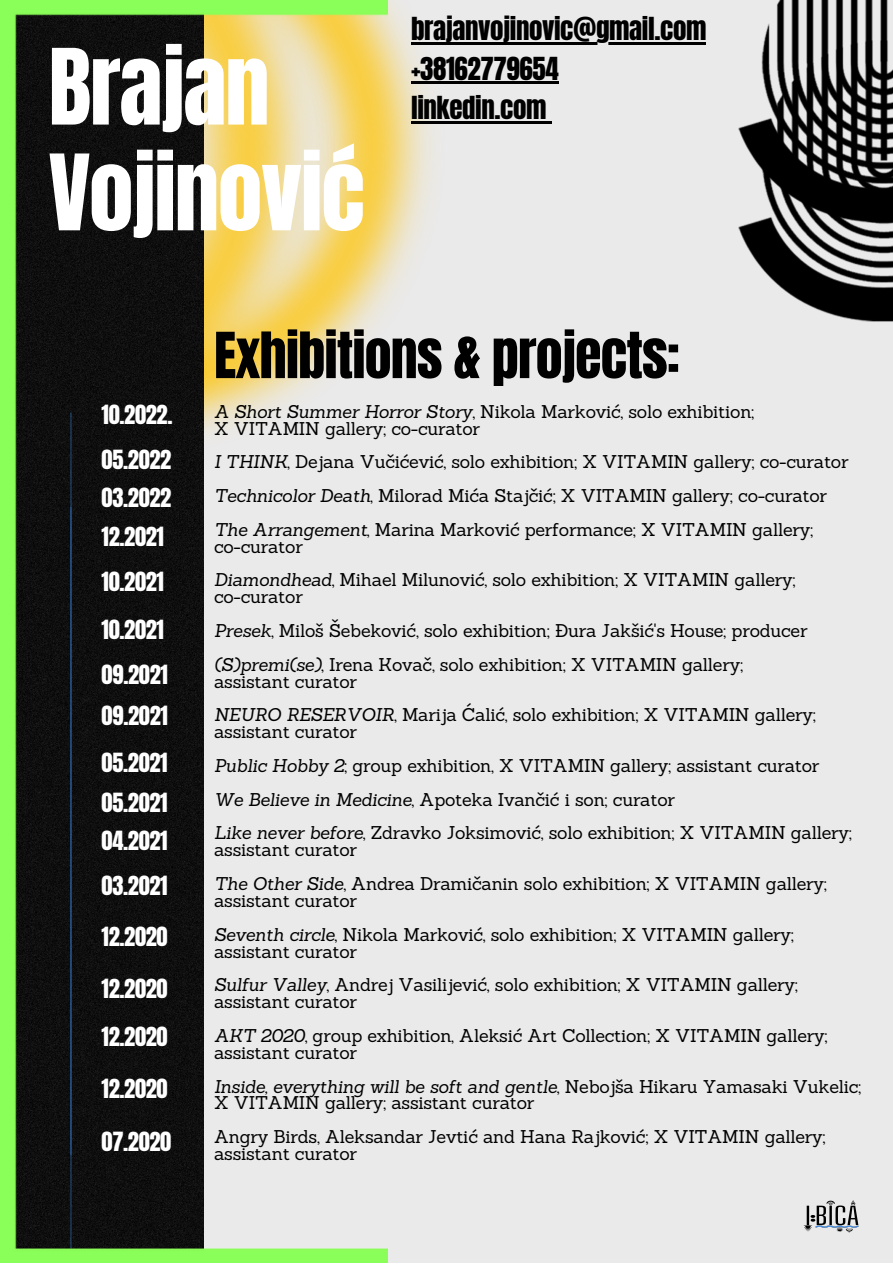
<style>
.page{position:relative;width:893px;height:1264px;background:#fff}
.page>*{position:absolute;margin:0;border:0;box-sizing:border-box;transform-origin:0 0}
.t1{font:89.25px "Anton";letter-spacing:-.015em;color:#fff}
.t2{font:54px "Anton";letter-spacing:-.015em;color:#000}
.t3{font:27px/39.3px "Anton";letter-spacing:-.015em;color:#000}
.t4{font:22.5px "Anton";letter-spacing:-.015em;color:#fff}
.t5{font:18px/16.8px "Sanchez";letter-spacing:-.015em;color:#000}
.t6{font:italic 18px "Sanchez";letter-spacing:-.015em;color:#000}
.s1{font-style:italic}
.s2{font-style:normal}
</style>
<div class="page">
<div style="left:0;top:0;width:892px;height:1262px;background:#eaeaea"></div>
<img style="left:388px;top:0;width:58px;height:300px">
<img style="left:803px;top:1200px;width:55px;height:32px">
<hr style="left:411px;top:42px;width:295px;height:3px;background:#000">
<hr style="left:411px;top:82px;width:147px;height:2px;background:#000">
<hr style="left:411px;top:121px;width:135px;height:2px;background:#000">
<svg style="left:546px;top:121px;width:6px;height:2px"></svg>
<img style="left:0;top:0;width:388px;height:1262px">
<img style="left:738px;top:0;width:154px;height:322px">
<p class="t1" style="left:49px;top:23px;width:223px">Brajan</p>
<p class="t1" style="left:49px;top:129px;width:318px">Vojinović</p>
<p class="t3" style="left:411px;top:10px;width:297px">brajanvojinovic@gmail.com +38162779654</p>
<p class="t3" style="left:411px;top:88px;width:137px">linkedin.com</p>
<p class="t4" style="left:102px;top:398px;width:72px">10.2022.</p>
<p class="t4" style="left:102px;top:443px;width:71px">05.2022</p>
<p class="t4" style="left:102px;top:481px;width:71px">03.2022</p>
<p class="t4" style="left:102px;top:520px;width:64px">12.2021</p>
<p class="t4" style="left:102px;top:565px;width:64px">10.2021</p>
<p class="t4" style="left:102px;top:613px;width:64px">10.2021</p>
<p class="t4" style="left:102px;top:658px;width:68px">09.2021</p>
<p class="t4" style="left:102px;top:699px;width:68px">09.2021</p>
<p class="t4" style="left:102px;top:746px;width:68px">05.2021</p>
<p class="t4" style="left:102px;top:786px;width:68px">05.2021</p>
<p class="t4" style="left:102px;top:824px;width:68px">04.2021</p>
<p class="t4" style="left:102px;top:869px;width:68px">03.2021</p>
<p class="t4" style="left:102px;top:920px;width:68px">12.2020</p>
<p class="t4" style="left:102px;top:972px;width:68px">12.2020</p>
<p class="t4" style="left:102px;top:1020px;width:68px">12.2020</p>
<p class="t4" style="left:102px;top:1072px;width:68px">12.2020</p>
<p class="t4" style="left:102px;top:1124px;width:71px">07.2020</p>
<p class="t2" style="left:214px;top:316px;width:467px">Exhibitions &amp; projects:</p>
<p class="t5" style="left:214px;top:403px;width:542px"><span class="s1">A Short Summer Horror Story</span>, Nikola Marković, solo exhibition;</p>
<p class="t5" style="left:214px;top:419px;width:267px">X VITAMIN gallery; co-curator</p>
<p class="t5" style="left:214px;top:453px;width:636px"><span class="s1">I THINK</span>, Dejana Vučićević, solo exhibition; X VITAMIN gallery; co-curator</p>
<p class="t5" style="left:214px;top:487px;width:614px"><span class="s1">Technicolor Death</span>, Milorad Mića Stajčić; X VITAMIN gallery; co-curator</p>
<p class="t5" style="left:214px;top:521px;width:600px"><span class="s1">The Arrangement</span>, Marina Marković performance; X VITAMIN gallery;</p>
<p class="t5" style="left:214px;top:537px;width:90px">co-curator</p>
<p class="t5" style="left:214px;top:571px;width:583px"><span class="s1">Diamondhead</span>, Mihael Milunović, solo exhibition; X VITAMIN gallery;</p>
<p class="t5" style="left:214px;top:588px;width:90px">co-curator</p>
<p class="t5" style="left:214px;top:622px;width:595px"><span class="s1">Presek</span>, Miloš Šebeković, solo exhibition; Đura Jakšić's House; producer</p>
<p class="t5" style="left:214px;top:655px;width:530px"><span class="s1">(S)premi(se)</span>, Irena Kovač, solo exhibition; X VITAMIN gallery;</p>
<p class="t5" style="left:214px;top:672px;width:145px">assistant curator</p>
<p class="t5" style="left:214px;top:706px;width:603px"><span class="s1">NEURO RESERVOIR</span>, Marija Ćalić, solo exhibition; X VITAMIN gallery;</p>
<p class="t5" style="left:214px;top:723px;width:145px">assistant curator</p>
<p class="t5" style="left:214px;top:757px;width:607px"><span class="s1">Public Hobby 2</span>; group exhibition, X VITAMIN gallery; assistant curator</p>
<p class="t5" style="left:214px;top:790px;width:462px"><span class="s1">We Believe in Medicine</span>, Apoteka Ivančić i son; curator</p>
<p class="t5" style="left:214px;top:824px;width:639px"><span class="s1">Like never before</span>, Zdravko Joksimović, solo exhibition; X VITAMIN gallery; assistant curator</p>
<p class="t5" style="left:214px;top:875px;width:614px"><span class="s1">The Other Side</span>, Andrea Dramičanin solo exhibition; X VITAMIN gallery; assistant curator</p>
<p class="t5" style="left:214px;top:925px;width:581px"><span class="s1">Seventh circle</span>, Nikola Marković, solo exhibition; X VITAMIN gallery;</p>
<p class="t5" style="left:214px;top:942px;width:145px">assistant curator</p>
<p class="t5" style="left:214px;top:976px;width:585px"><span class="s1">Sulfur Valley</span>, Andrej Vasilijević, solo exhibition; X VITAMIN gallery;</p>
<p class="t5" style="left:214px;top:993px;width:145px">assistant curator</p>
<p class="t5" style="left:214px;top:1026px;width:615px"><span class="s1">AKT 2020</span>, group exhibition, Aleksić Art Collection; X VITAMIN gallery;</p>
<p class="t5" style="left:214px;top:1043px;width:145px">assistant curator</p>
<p class="t6" style="left:214px;top:1074px;width:648px">Inside, everything will be soft and gentle<span class="s2">, Nebojša Hikaru Yamasaki Vukelic;</span></p>
<p class="t5" style="left:214px;top:1094px;width:322px">X VITAMIN gallery; assistant curator</p>
<p class="t5" style="left:214px;top:1128px;width:613px">Angry Birds, Aleksandar Jevtić and Hana Rajković; X VITAMIN gallery; assistant curator</p>
</div>
